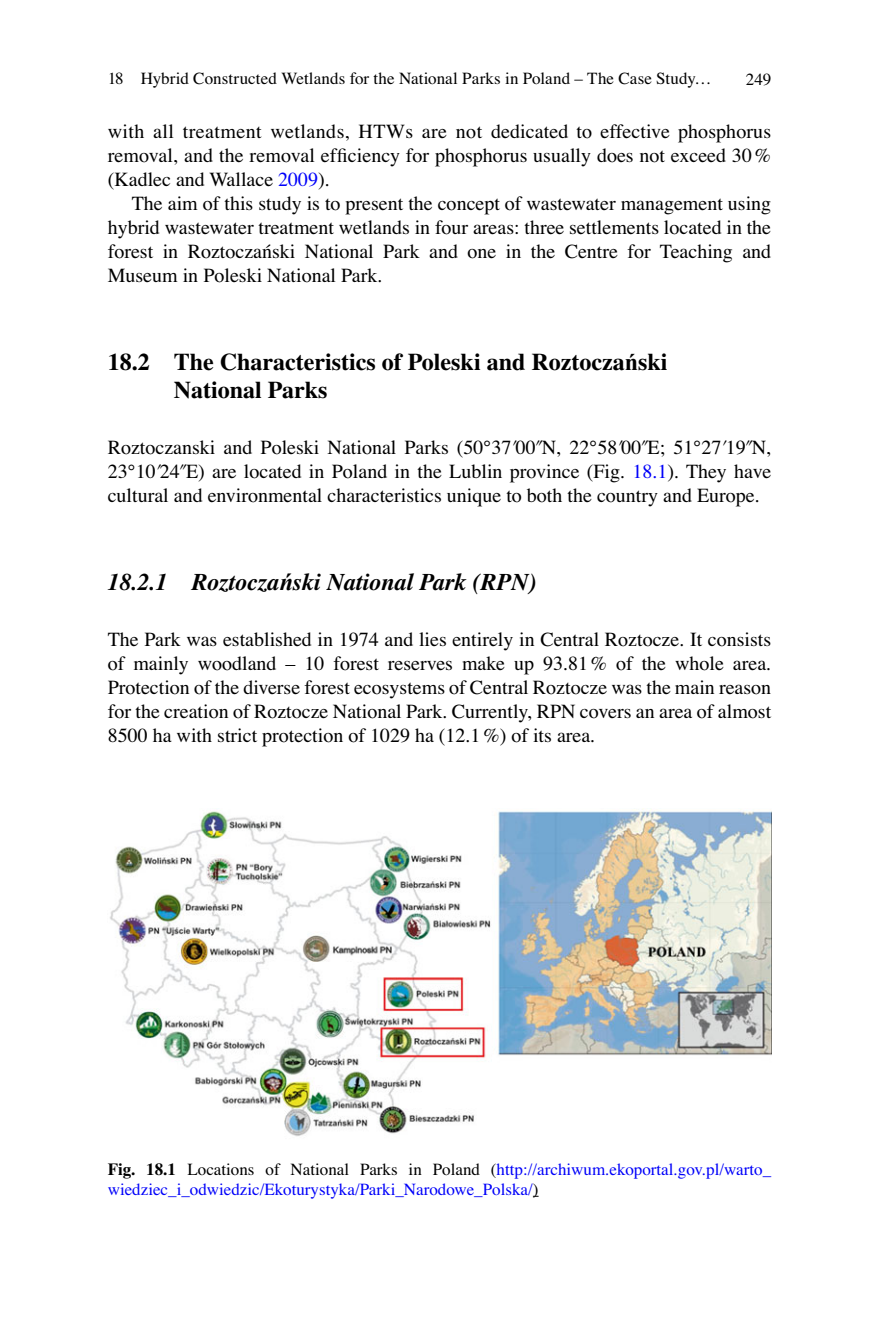
<style>
.page{position:relative;width:879px;height:1333px;background:#fff}
.page>*{position:absolute;margin:0;border:0;box-sizing:border-box;transform-origin:0 0}
.t1{font:700 24px/28px "Tsbjfl Times";color:#000}
.t2{font:italic 700 24px "Jhqjpp Times";color:#000}
.t3{font:20px/24px "Mtjsrn Times";color:#000;text-align:justify}
.t4{font:17px/20px "Mtjsrn Times";color:#0000fa}
.t5{font:17px "Mtjsrn Times";color:#000}
.s1{color:#0000fa}
.s2{font-family:"Bxskwv STIX General"}
.s3{font-family:"Vqcvjv Times New Roman"}
.s4{font-family:"Xhqwtb Times New Roman"}
.s5{font-family:"Tsbjfl Times";font-weight:700;color:#000}
.s6{color:#000}
</style>
<div class="page">
<img style="left:110px;top:808px;width:661px;height:328px">
<p class="t5" style="left:108px;top:73px;width:605px">18 Hybrid Constructed Wetlands for the National Parks in Poland – The Case Study…</p>
<p class="t5" style="left:745px;top:73px;width:27px">249</p>
<p class="t3" style="left:108px;top:121px;width:665px">with all treatment wetlands, HTWs are not dedicated to effective phosphorus removal, and the removal efficiency for phosphorus usually does not exceed 30 % (Kadlec and Wallace <span class="s1">2009</span> ).</p>
<p class="t3" style="left:108px;top:193px;width:665px;text-indent:24px">The aim of this study is to present the concept of wastewater management using hybrid wastewater treatment wetlands in four areas: three settlements located in the forest in Roztocza<span class="s2">ń</span>ski National Park and one in the Centre for Teaching and Museum in Poleski National Park.</p>
<p class="t1" style="left:174px;top:350px;width:495px;text-indent:-66px">18.2 The Characteristics of Poleski and Roztocza<span class="s3">ń</span>ski<br>National Parks</p>
<p class="t3" style="left:108px;top:437px;width:665px">Roztoczanski and Poleski National Parks (50°37<span class="s2">ʹ</span>00<span class="s2">ʺ</span>N, 22°58<span class="s2">ʹ</span>00<span class="s2">ʺ</span>E; 51°27<span class="s2">ʹ</span>19<span class="s2">ʺ</span>N, 23°10<span class="s2">ʹ</span>24<span class="s2">ʺ</span>E) are located in Poland in the Lublin province (Fig. <span class="s1">18.1</span> ). They have cultural and environmental characteristics unique to both the country and Europe.</p>
<p class="t2" style="left:108px;top:573px;width:431px">18.2.1 Roztocza<span class="s4">ń</span>ski National Park (RPN)</p>
<p class="t3" style="left:108px;top:629px;width:665px">The Park was established in 1974 and lies entirely in Central Roztocze. It consists of mainly woodland – 10 forest reserves make up 93.81 % of the whole area.<br>Protection of the diverse forest ecosystems of Central Roztocze was the main reason for the creation of Roztocze National Park. Currently, RPN covers an area of almost 8500 ha with strict protection of 1029 ha (12.1 %) of its area.</p>
<p class="t4" style="left:108px;top:1160px;width:665px"><span class="s5">Fig. 18.1</span> <span class="s6">Locations of National Parks in Poland (</span>http://archiwum.ekoportal.gov.pl/warto_ wiedziec_i_odwiedzic/Ekoturystyka/Parki_Narodowe_Polska/ <span class="s6">)</span></p>
</div>
